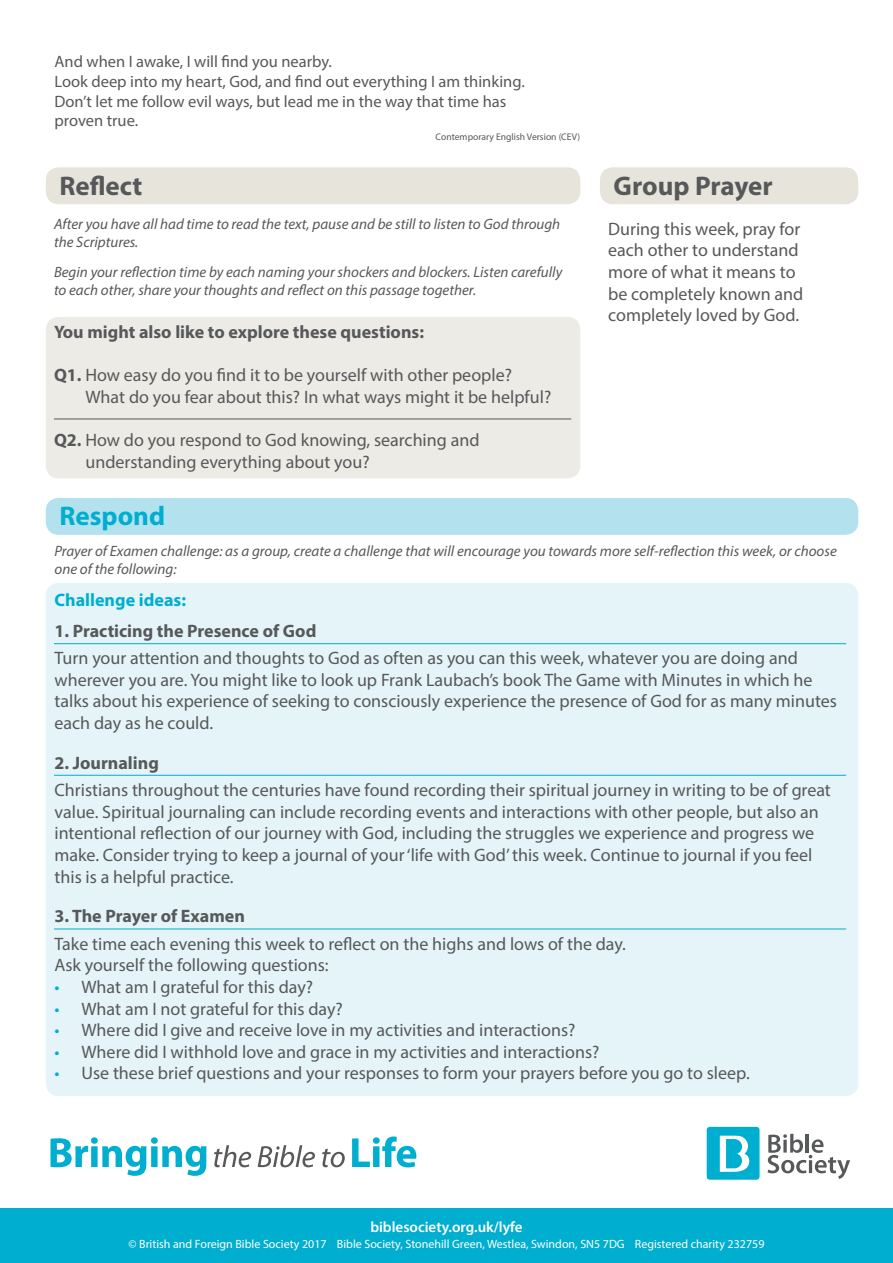
<style>
.page{position:relative;width:893px;height:1263px;background:#fff}
.page>*{position:absolute;margin:0;border:0;box-sizing:border-box;transform-origin:0 0}
.t1{font:700 27px "Myriad Pro";color:#57585a}
.t2{font:700 27px "Myriad Pro";color:#00aecf}
.t3{font:18px/21.6px "Myriad Pro";color:#57585a}
.t4{font:700 18px "Myriad Pro";color:#57585a}
.t5{font:700 18px "Myriad Pro";color:#00aecf}
.t6{font:16.5px/19.5px "Myriad Pro";color:#57585a}
.t7{font:italic 15px/18px "Myriad Pro";color:#57585a}
.t8{font:600 15px "Myriad Pro";color:#fff}
.t9{font:12px "Myriad Pro";color:#fff}
.t10{font:9.6px "Myriad Pro";color:#57585a}
.s1{font-weight:700}
.s2{color:#00aecf}
</style>
<div class="page">
<div style="left:46px;top:583px;width:812px;height:513px;background:#e4f4f8;border-radius:13px"></div>
<div style="left:46px;top:317px;width:534px;height:161px;background:#ecebe6;border-radius:13px"></div>
<div style="left:46px;top:498px;width:812px;height:37px;background:#b3e1ed;border-radius:13px"></div>
<div style="left:46px;top:167px;width:534px;height:37px;background:#e7e4dc;border-radius:13px"></div>
<hr style="left:54px;top:928px;width:792px;height:1px;background:#00aecf">
<hr style="left:54px;top:775px;width:792px;height:1px;background:#00aecf">
<hr style="left:54px;top:643px;width:792px;height:1px;background:#00aecf">
<hr style="left:54px;top:419px;width:517px;height:1px;background:#57585a">
<div style="left:600px;top:167px;width:258px;height:37px;background:#e7e4dc;border-radius:13px"></div>
<div style="left:0;top:1209px;width:893px;height:54px;background:#00aecf"></div>
<svg style="left:706px;top:1126px;width:144px;height:54px"></svg>
<svg style="left:51px;top:1137px;width:155px;height:39px"></svg>
<svg style="left:214px;top:1145px;width:37px;height:22px"></svg>
<svg style="left:258px;top:1145px;width:57px;height:22px"></svg>
<svg style="left:322px;top:1148px;width:23px;height:19px"></svg>
<svg style="left:352px;top:1136px;width:64px;height:31px"></svg>
<p class="t6" style="left:55px;top:51px;width:279px">And when I awake, I will find you nearby.</p>
<p class="t6" style="left:55px;top:71px;width:472px">Look deep into my heart, God, and find out everything I am thinking.</p>
<p class="t6" style="left:55px;top:91px;width:453px">Don’t let me follow evil ways, but lead me in the way that time has proven true.</p>
<p class="t10" style="left:436px;top:131px;width:146px">Contemporary English Version (CEV)</p>
<p class="t1" style="left:59px;top:168px;width:84px">Reflect</p>
<p class="t7" style="left:54px;top:215px;width:508px">After you have all had time to read the text, pause and be still to listen to God through the Scriptures.</p>
<p class="t7" style="left:54px;top:263px;width:510px">Begin your reflection time by each naming your shockers and blockers. Listen carefully to each other, share your thoughts and reflect on this passage together.</p>
<p class="t4" style="left:54px;top:320px;width:372px">You might also like to explore these questions:</p>
<p class="t3" style="left:86px;top:364px;width:467px;text-indent:-32px"><span class="s1">Q1.</span> How easy do you find it to be yourself with other people?<br>What do you fear about this? In what ways might it be helpful?</p>
<p class="t3" style="left:86px;top:429px;width:396px;text-indent:-32px"><span class="s1">Q2.</span> How do you respond to God knowing, searching and understanding everything about you?</p>
<p class="t2" style="left:59px;top:499px;width:107px">Respond</p>
<p class="t7" style="left:55px;top:541px;width:784px">Prayer of Examen challenge: as a group, create a challenge that will encourage you towards more self-reflection this week, or choose one of the following:</p>
<p class="t5" style="left:55px;top:588px;width:133px">Challenge ideas:</p>
<p class="t4" style="left:55px;top:619px;width:263px">1. Practicing the Presence of God</p>
<p class="t3" style="left:55px;top:647px;width:784px">Turn your attention and thoughts to God as often as you can this week, whatever you are doing and wherever you are. You might like to look up Frank Laubach’s book The Game with Minutes in which he talks about his experience of seeking to consciously experience the presence of God for as many minutes each day as he could.</p>
<p class="t4" style="left:55px;top:751px;width:106px">2. Journaling</p>
<p class="t3" style="left:55px;top:779px;width:778px">Christians throughout the centuries have found recording their spiritual journey in writing to be of great value. Spiritual journaling can include recording events and interactions with other people, but also an intentional reflection of our journey with God, including the struggles we experience and progress we make. Consider trying to keep a journal of your ‘life with God’ this week. Continue to journal if you feel this is a helpful practice.</p>
<p class="t4" style="left:55px;top:904px;width:192px">3. The Prayer of Examen</p>
<p class="t3" style="left:55px;top:933px;width:573px">Take time each evening this week to reflect on the highs and lows of the day.<br>Ask yourself the following questions:</p>
<p class="t3" style="left:55px;top:976px;width:260px"><span class="s2">•</span> What am I grateful for this day?</p>
<p class="t3" style="left:55px;top:997px;width:290px"><span class="s2">•</span> What am I not grateful for this day?</p>
<p class="t3" style="left:55px;top:1019px;width:522px"><span class="s2">•</span> Where did I give and receive love in my activities and interactions?</p>
<p class="t3" style="left:55px;top:1041px;width:546px"><span class="s2">•</span> Where did I withhold love and grace in my activities and interactions?</p>
<p class="t3" style="left:55px;top:1062px;width:697px"><span class="s2">•</span> Use these brief questions and your responses to form your prayers before you go to sleep.</p>
<p class="t1" style="left:614px;top:168px;width:161px">Group Prayer</p>
<p class="t3" style="left:608px;top:218px;width:197px">During this week, pray for each other to understand more of what it means to be completely known and completely loved by God.</p>
<p class="t8" style="left:370px;top:1217px;width:154px">biblesociety.org.uk/lyfe</p>
<p class="t9" style="left:128px;top:1237px;width:637px">© British and Foreign Bible Society 2017 Bible Society, Stonehill Green, Westlea, Swindon, SN5 7DG Registered charity 232759</p>
</div>
